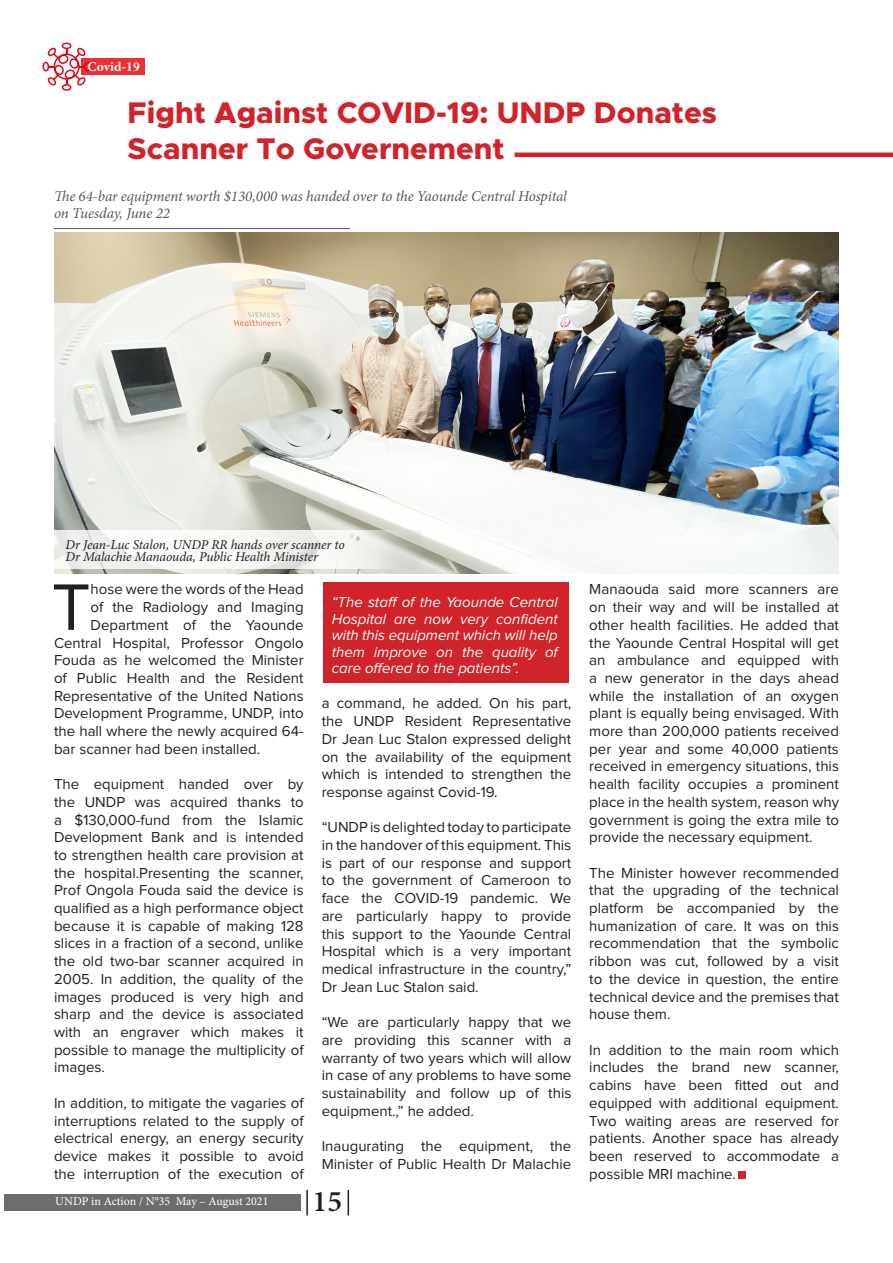
<style>
.page{position:relative;width:893px;height:1263px;background:#fff}
.page>*{position:absolute;margin:0;border:0;box-sizing:border-box;transform-origin:0 0}
.t1{font:68.1px "Proxima Nova";color:#231f20}
.t2{font:800 30px/36px "Metropolis";color:#d1232a}
.t3{font:600 30px "Minion Pro";color:#231f20}
.t4{font:15px/17.7px "Proxima Nova";color:#231f20;text-align:justify}
.t5{font:italic 15px/16.5px "Proxima Nova";color:#fff;text-align:justify}
.t6{font:italic 15px/16.5px "Minion Pro";letter-spacing:-.01em;color:#57585a}
.t7{font:italic 13.5px "Minion Pro";letter-spacing:-.01em;color:#231f20}
.t8{font:700 13.5px "Minion Pro";letter-spacing:.005em;color:#fff}
.t9{font:12px "Minion Pro";color:#fff}
</style>
<div class="page">
<div style="left:81px;top:58px;width:63px;height:17px;background:#ee3034"></div>
<svg style="left:43px;top:43px;width:48px;height:48px"></svg>
<hr style="left:514px;top:153px;width:379px;height:4px;background:#d1232a">
<hr style="left:54px;top:228px;width:296px;height:1px;background:#57585a">
<img style="left:54px;top:233px;width:785px;height:340px">
<div style="left:738px;top:1171px;width:8px;height:8px;background:#d1232a"></div>
<svg style="left:54px;top:530px;width:367px;height:39px"></svg>
<div style="left:324px;top:583px;width:245px;height:100px;background:#d1232a"></div>
<div style="left:4px;top:1193px;width:296px;height:17px;background:#6c6d70"></div>
<hr style="left:306px;top:1190px;width:2px;height:25px;background:#231f20">
<svg style="left:348px;top:1190px;width:1px;height:25px"></svg>
<p class="t8" style="left:87px;top:57px;width:54px">Covid-19</p>
<p class="t2" style="left:128px;top:94px;width:591px">Fight Against COVID-19: UNDP Donates<br>Scanner To Governement</p>
<p class="t6" style="left:54px;top:188px;width:514px">The 64-bar equipment worth $130,000 was handed over to the Yaounde Central Hospital on Tuesday, June 22</p>
<p class="t7" style="left:65px;top:536px;width:281px">Dr Jean-Luc Stalon, UNDP RR hands over scanner to</p>
<p class="t7" style="left:65px;top:548px;width:254px">Dr Malachie Manaouda, Public Health Minister</p>
<p class="t5" style="left:332px;top:595px;width:228px">“The staff of the Yaounde Central Hospital are now very confident with this equipment which will help them improve on the quality of care offered to the patients”.</p>
<p class="t1" style="left:52px;top:569px;width:40px">T</p>
<p class="t4" style="left:91px;top:581px;width:215px">hose were the words of the Head</p>
<p class="t4" style="left:91px;top:599px;width:215px">of the Radiology and Imaging</p>
<p class="t4" style="left:91px;top:616px;width:215px">Department of the Yaounde</p>
<p class="t4" style="left:54px;top:634px;width:251px">Central Hospital, Professor Ongolo</p>
<p class="t4" style="left:54px;top:652px;width:251px">Fouda as he welcomed the Minister</p>
<p class="t4" style="left:54px;top:669px;width:251px">of Public Health and the Resident</p>
<p class="t4" style="left:54px;top:687px;width:251px">Representative of the United Nations</p>
<p class="t4" style="left:54px;top:705px;width:251px">Development Programme, UNDP, into</p>
<p class="t4" style="left:54px;top:722px;width:251px">the hall where the newly acquired 64-</p>
<p class="t4" style="left:54px;top:740px;width:208px">bar scanner had been installed.</p>
<p class="t4" style="left:54px;top:776px;width:251px">The equipment handed over by the UNDP was acquired thanks to a $130,000-fund from the Islamic Development Bank and is intended to strengthen health care provision at the hospital.Presenting the scanner, Prof Ongola Fouda said the device is qualified as a high performance object because it is capable of making 128 slices in a fraction of a second, unlike the old two-bar scanner acquired in 2005. In addition, the quality of the images produced is very high and sharp and the device is associated with an engraver which makes it possible to manage the multiplicity of images.</p>
<p class="t4" style="left:54px;top:1094px;width:251px">In addition, to mitigate the vagaries of interruptions related to the supply of electrical energy, an energy security device makes it possible to avoid the interruption of the execution of</p>
<p class="t4" style="left:322px;top:695px;width:251px">a command, he added. On his part, the UNDP Resident Representative Dr Jean Luc Stalon expressed delight on the availability of the equipment which is intended to strengthen the response against Covid-19.</p>
<p class="t4" style="left:322px;top:819px;width:251px">“UNDP is delighted today to participate in the handover of this equipment. This is part of our response and support to the government of Cameroon to face the COVID-19 pandemic. We are particularly happy to provide this support to the Yaounde Central Hospital which is a very important medical infrastructure in the country,” Dr Jean Luc Stalon said.</p>
<p class="t4" style="left:322px;top:1013px;width:251px">“We are particularly happy that we are providing this scanner with a warranty of two years which will allow in case of any problems to have some sustainability and follow up of this equipment.,” he added.</p>
<p class="t4" style="left:322px;top:1137px;width:251px">Inaugurating the equipment, the<br>Minister of Public Health Dr Malachie</p>
<p class="t9" style="left:55px;top:1193px;width:215px">UNDP in Action / N°35 May – August 2021</p>
<p class="t3" style="left:313px;top:1181px;width:31px">15</p>
<p class="t4" style="left:589px;top:581px;width:251px">Manaouda said more scanners are on their way and will be installed at other health facilities. He added that the Yaounde Central Hospital will get an ambulance and equipped with a new generator in the days ahead while the installation of an oxygen plant is equally being envisaged. With more than 200,000 patients received per year and some 40,000 patients received in emergency situations, this health facility occupies a prominent place in the health system, reason why government is going the extra mile to provide the necessary equipment.</p>
<p class="t4" style="left:589px;top:864px;width:251px">The Minister however recommended that the upgrading of the technical platform be accompanied by the humanization of care. It was on this recommendation that the symbolic ribbon was cut, followed by a visit to the device in question, the entire technical device and the premises that house them.</p>
<p class="t4" style="left:589px;top:1041px;width:251px">In addition to the main room which includes the brand new scanner, cabins have been fitted out and equipped with additional equipment.<br>Two waiting areas are reserved for patients. Another space has already been reserved to accommodate a possible MRI machine.</p>
</div>
